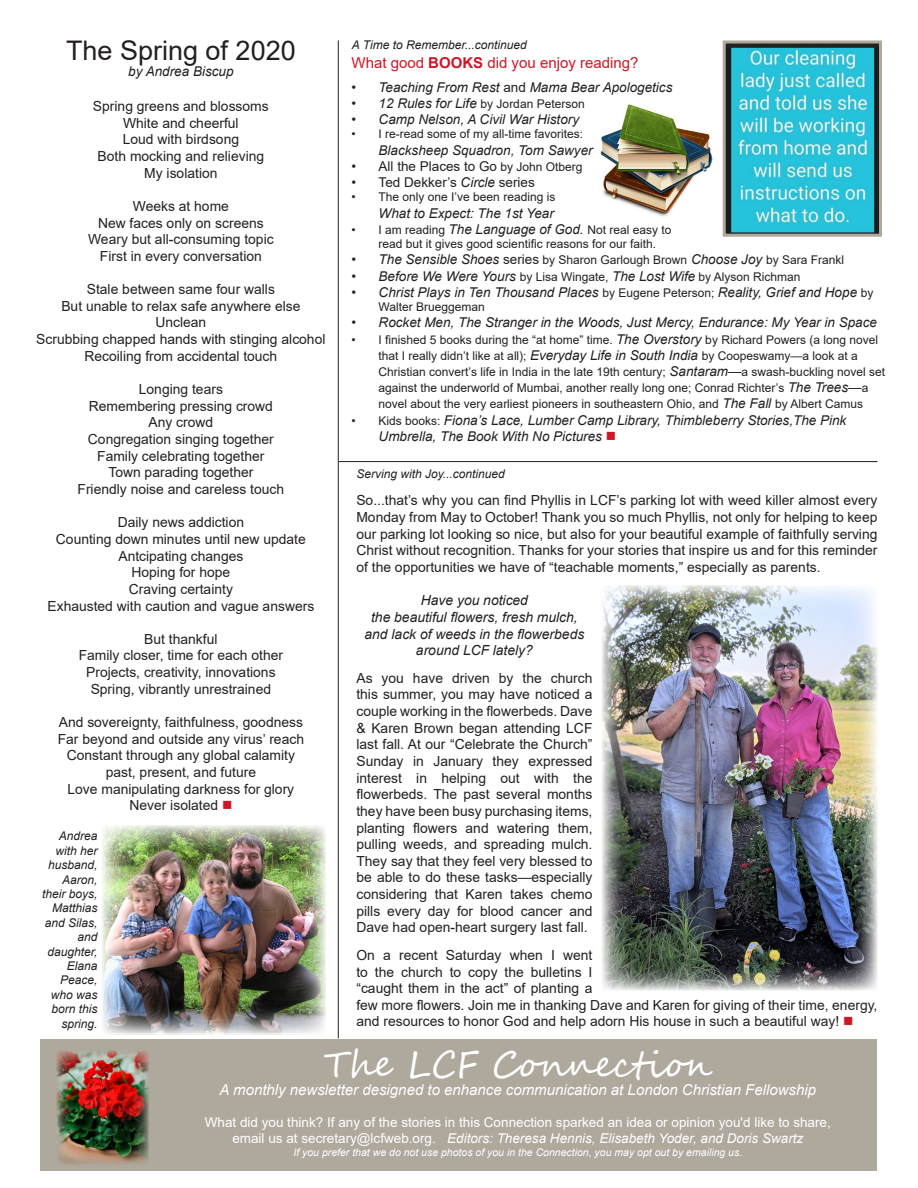
<style>
.page{position:relative;width:918px;height:1188px;background:#fff}
.page>*{position:absolute;margin:0;border:0;box-sizing:border-box;transform-origin:0 0}
.t1{font:36px "Segoe Script";color:#fff}
.t2{font:27px "Arial";color:#231f20}
.t3{font:italic 15px "Arial";color:#fff}
.t4{font:15px "Arial";color:#cf1625}
.t5{font:13.8px/16.6px "Arial";color:#231f20;text-align:center}
.t6{font:italic 13.8px/16.6px "Arial";color:#231f20;text-align:center}
.t7{font:italic 13.5px/16.6px "Arial";color:#231f20}
.t8{font:13.5px/16.2px "Arial";color:#fff;text-align:center}
.t9{font:13.5px "Arial";color:#231f20}
.t10{font:12px/16.2px "Arial";color:#231f20}
.t11{font:italic 12px/14.4px "Arial";color:#231f20;text-align:right}
.t12{font:italic 10.5px "Arial";color:#fff}
.s1{color:#cf1625}
.s2{font-weight:700}
.s3{font-style:normal}
.s4{font-style:italic;font-size:13.5px}
.s5{font-size:12px}
.s6{font-style:italic}
.s7{font-size:13.5px}
.s8{font-style:normal;font-size:12px}
</style>
<div class="page">
<hr style="left:339px;top:461px;width:539px;height:1px;background:#231f20">
<div style="left:40px;top:1040px;width:838px;height:132px;background:#afa99d"></div>
<img style="left:57px;top:1051px;width:91px;height:114px">
<img style="left:727px;top:44px;width:151px;height:189px">
<div style="left:723px;top:40px;width:159px;height:197px;border:3px solid #afa99d"></div>
<hr style="left:338px;top:40px;width:1px;height:998px;background:#231f20">
<img style="left:102px;top:825px;width:224px;height:210px">
<img style="left:602px;top:585px;width:276px;height:405px">
<img style="left:600px;top:105px;width:112px;height:111px">
<h2 class="t2" style="left:66px;top:32px;width:231px">The Spring of 2020</h2>
<p class="t7" style="left:128px;top:63px;width:107px">by Andrea Biscup</p>
<p class="t5" style="left:93px;top:98px;width:177px">Spring greens and blossoms<br>White and cheerful<br>Loud with birdsong<br>Both mocking and relieving<br>My isolation</p>
<p class="t5" style="left:88px;top:198px;width:187px">Weeks at home<br>New faces only on screens<br>Weary but all-consuming topic<br>First in every conversation</p>
<p class="t5" style="left:36px;top:281px;width:291px">Stale between same four walls<br>But unable to relax safe anywhere else<br>Unclean<br>Scrubbing chapped hands with stinging alcohol<br>Recoiling from accidental touch</p>
<p class="t5" style="left:78px;top:381px;width:208px">Longing tears<br>Remembering pressing crowd<br>Any crowd<br>Congregation singing together<br>Family celebrating together<br>Town parading together<br>Friendly noise and careless touch</p>
<p class="t5" style="left:47px;top:514px;width:268px">Daily news addiction<br>Counting down minutes until new update<br>Antcipating changes<br>Hoping for hope<br>Craving certainty<br>Exhausted with caution and vague answers</p>
<p class="t5" style="left:79px;top:631px;width:206px">But thankful<br>Family closer, time for each other<br>Projects, creativity, innovations<br>Spring, vibrantly unrestrained</p>
<p class="t5" style="left:58px;top:714px;width:248px">And sovereignty, faithfulness, goodness Far beyond and outside any virus’ reach Constant through any global calamity past, present, and future<br>Love manipulating darkness for glory Never isolated <span class="s1">■</span></p>
<p class="t11" style="left:42px;top:829px;width:57px">Andrea with her husband,<br>Aaron, their boys,<br>Matthias and Silas, and daughter,<br>Elana<br>Peace, who was born this spring.</p>
<p class="t11" style="left:352px;top:38px;width:177px">A Time to Remember...continued</p>
<p class="t4" style="left:352px;top:53px;width:288px">What good <span class="s2">BOOKS</span> did you enjoy reading?</p>
<p class="t7" style="left:352px;top:79px;width:322px">• Teaching From Rest <span class="s3">and</span> Mama Bear Apologetics</p>
<p class="t10" style="left:352px;top:96px;width:235px"><span class="s4">• 12 Rules for Life</span> by Jordan Peterson</p>
<p class="t7" style="left:352px;top:111px;width:229px">• Camp Nelson, A Civil War History</p>
<p class="t10" style="left:352px;top:126px;width:233px">• I re-read some of my all-time favorites:</p>
<p class="t7" style="left:379px;top:142px;width:216px">Blacksheep Squadron, Tom Sawyer</p>
<p class="t9" style="left:352px;top:157px;width:232px">• All the Places to Go <span class="s5">by John Otberg</span></p>
<p class="t9" style="left:352px;top:173px;width:185px">• Ted Dekker’s <span class="s6">Circle</span> series</p>
<p class="t10" style="left:352px;top:189px;width:205px">• The only one I’ve been reading is</p>
<p class="t7" style="left:379px;top:205px;width:177px">What to Expect: The 1st Year</p>
<p class="t10" style="left:379px;top:222px;width:294px;line-height:14.4px;text-indent:-27px">• I am reading <span class="s4">The Language of God.</span> Not real easy to read but it gives good scientific reasons for our faith.</p>
<p class="t10" style="left:352px;top:252px;width:494px"><span class="s4">• The Sensible Shoes</span> <span class="s7">series</span> by Sharon Garlough Brown <span class="s4">Choose Joy</span> by Sara Frankl</p>
<p class="t7" style="left:352px;top:268px;width:451px">• Before We Were Yours <span class="s8">by Lisa Wingate,</span> The Lost Wife <span class="s8">by Alyson Richman</span></p>
<p class="t7" style="left:352px;top:284px;width:524px">• Christ Plays in Ten Thousand Places <span class="s8">by Eugene Peterson;</span> Reality, Grief and Hope <span class="s8">by</span></p>
<p class="t10" style="left:379px;top:299px;width:108px">Walter Brueggeman</p>
<p class="t7" style="left:352px;top:315px;width:527px">• Rocket Men, The Stranger in the Woods, Just Mercy, Endurance: My Year in Space</p>
<p class="t10" style="left:379px;top:331px;width:508px;text-indent:-27px">• I finished 5 books during the “at home” time. <span class="s4">The Overstory</span> by Richard Powers (a long novel that I really didn’t like at all); <span class="s4">Everyday Life in South India</span> by Coopeswamy—a look at a Christian convert’s life in India in the late 19th century; <span class="s4">Santaram</span><span class="s7">—</span>a swash-buckling novel set against the underworld of Mumbai, another really long one; Conrad Richter’s <span class="s4">The Trees</span><span class="s7">—</span>a novel about the very earliest pioneers in southeastern Ohio, and <span class="s4">The Fall</span> by Albert Camus</p>
<p class="t7" style="left:379px;top:412px;width:469px;text-indent:-27px"><span class="s8">• Kids books:</span> Fiona’s Lace, Lumber Camp Library, Thimbleberry Stories,The Pink<br>Umbrella, The Book With No Pictures <span class="s1">■</span></p>
<p class="t11" style="left:356px;top:467px;width:150px">Serving with Joy...continued</p>
<p class="t5" style="left:356px;top:492px;width:523px;text-align:justify">So...that’s why you can find Phyllis in LCF’s parking lot with weed killer almost every Monday from May to October! Thank you so much Phyllis, not only for helping to keep our parking lot looking so nice, but also for your beautiful example of faithfully serving Christ without recognition. Thanks for your stories that inspire us and for this reminder of the opportunities we have of “teachable moments,” especially as parents.</p>
<p class="t6" style="left:365px;top:592px;width:221px">Have you noticed<br>the beautiful flowers, fresh mulch, and lack of weeds in the flowerbeds around LCF lately?</p>
<p class="t5" style="left:356px;top:669px;width:238px;text-align:justify">As you have driven by the church this summer, you may have noticed a couple working in the flowerbeds. Dave &amp; Karen Brown began attending LCF last fall. At our “Celebrate the Church” Sunday in January they expressed interest in helping out with the flowerbeds. The past several months they have been busy purchasing items, planting flowers and watering them, pulling weeds, and spreading mulch.<br>They say that they feel very blessed to be able to do these tasks—especially considering that Karen takes chemo pills every day for blood cancer and Dave had open-heart surgery last fall.</p>
<p class="t5" style="left:356px;top:947px;width:523px;text-align:left">On a recent Saturday when I went<br>to the church to copy the bulletins I<br>“caught them in the act” of planting a<br>few more flowers. Join me in thanking Dave and Karen for giving of their time, energy, and resources to honor God and help adorn His house in such a beautiful way! <span class="s1">■</span></p>
<h1 class="t1" style="left:324px;top:1035px;width:391px">The LCF Connection</h1>
<p class="t3" style="left:220px;top:1080px;width:598px">A monthly newsletter designed to enhance communication at London Christian Fellowship</p>
<p class="t8" style="left:205px;top:1114px;width:628px">What did you think? If any of the stories in this Connection sparked an idea or opinion you'd like to share, email us at secretary@lcfweb.org. <span class="s6">Editors: Theresa Hennis, Elisabeth Yoder, and Doris Swartz</span></p>
<p class="t12" style="left:293px;top:1146px;width:450px">If you prefer that we do not use photos of you in the Connection, you may opt out by emailing us.</p>
</div>
